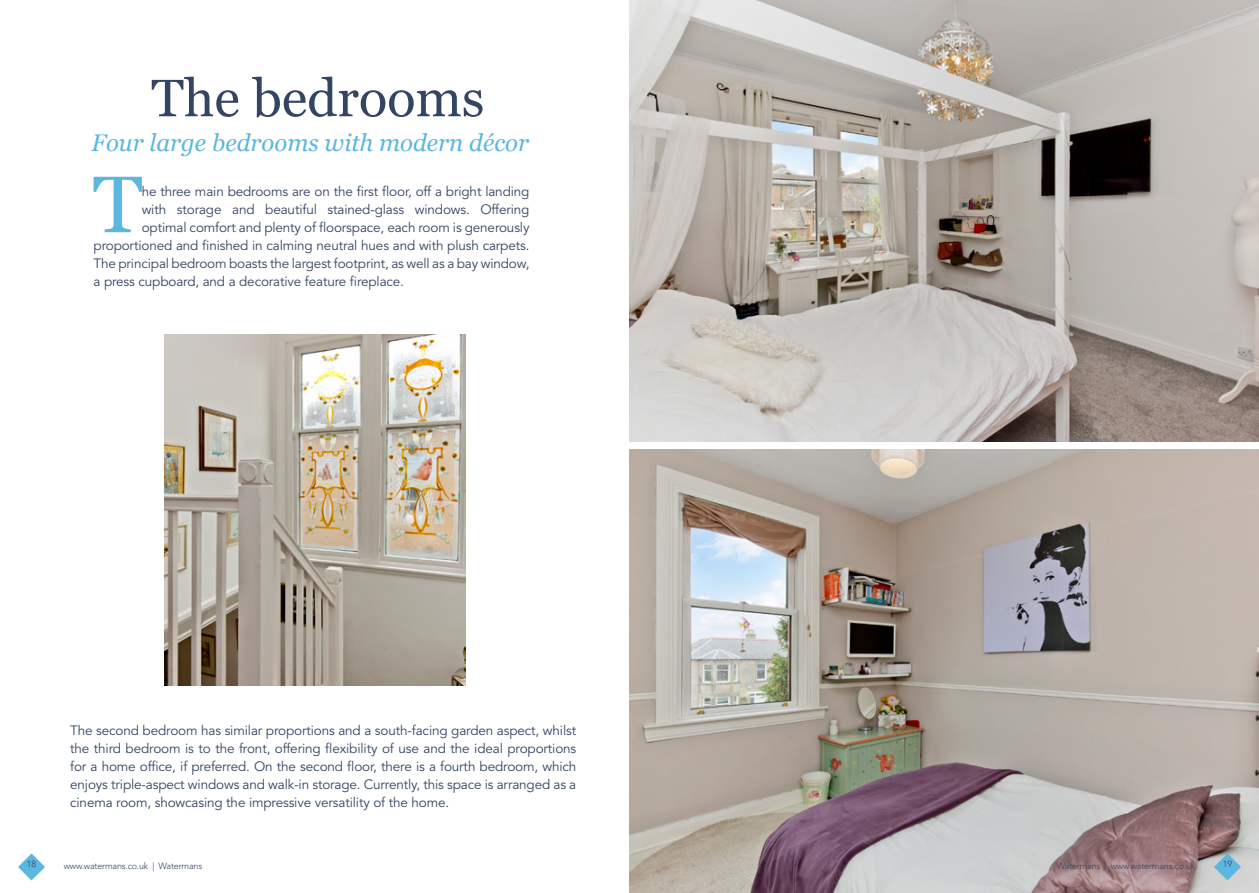
<style>
.page{position:relative;width:1259px;height:893px;background:#fff}
.page>*{position:absolute;margin:0;border:0;box-sizing:border-box;transform-origin:0 0}
.Paragraph_Style_1{font:79.95px "Georgia";color:#5bb6e0}
.Headline_1{font:52.5px "Georgia";color:#344463}
.t1{font:italic 24px "Georgia";color:#5bb6e0}
.Paragraph_Style_1-2{font:13.5px/18px "Avenir LT Std";letter-spacing:-.01em;color:#344463;text-align:justify}
.t2{font:300 9px "Avenir LT Std";letter-spacing:-.02em;color:#344463}
</style>
<div class="page">
<img style="left:164px;top:334px;width:301px;height:352px">
<img style="left:629px;top:0;width:630px;height:441px">
<img style="left:629px;top:450px;width:630px;height:443px">
<svg style="left:1214px;top:853px;width:27px;height:27px"></svg>
<svg style="left:18px;top:853px;width:27px;height:27px"></svg>
<p class="Headline_1" style="left:151px;top:66px;width:335px">The bedrooms</p>
<p class="t1" style="left:92px;top:127px;width:439px">Four large bedrooms with modern décor</p>
<p class="Paragraph_Style_1" style="left:93px;top:156px;width:51px">T</p>
<p class="Paragraph_Style_1-2" style="left:142px;top:183px;width:389px">he three main bedrooms are on the first floor, off a bright landing</p>
<p class="Paragraph_Style_1-2" style="left:142px;top:201px;width:389px">with storage and beautiful stained-glass windows. Offering</p>
<p class="Paragraph_Style_1-2" style="left:142px;top:219px;width:389px">optimal comfort and plenty of floorspace, each room is generously</p>
<p class="Paragraph_Style_1-2" style="left:94px;top:237px;width:437px">proportioned and finished in calming neutral hues and with plush carpets.</p>
<p class="Paragraph_Style_1-2" style="left:94px;top:255px;width:437px">The principal bedroom boasts the largest footprint, as well as a bay window,</p>
<p class="Paragraph_Style_1-2" style="left:94px;top:273px;width:312px">a press cupboard, and a decorative feature fireplace.</p>
<p class="Paragraph_Style_1-2" style="left:70px;top:722px;width:508px">The second bedroom has similar proportions and a south-facing garden aspect, whilst the third bedroom is to the front, offering flexibility of use and the ideal proportions for a home office, if preferred. On the second floor, there is a fourth bedroom, which enjoys triple-aspect windows and walk-in storage. Currently, this space is arranged as a cinema room, showcasing the impressive versatility of the home.</p>
<p class="t2" style="left:27px;top:859px;width:11px">18</p>
<p class="t2" style="left:64px;top:861px;width:140px">www.watermans.co.uk | Watermans</p>
<p class="t2" style="left:1056px;top:861px;width:140px">Watermans | www.watermans.co.uk</p>
<p class="t2" style="left:1222px;top:859px;width:11px">19</p>
</div>
